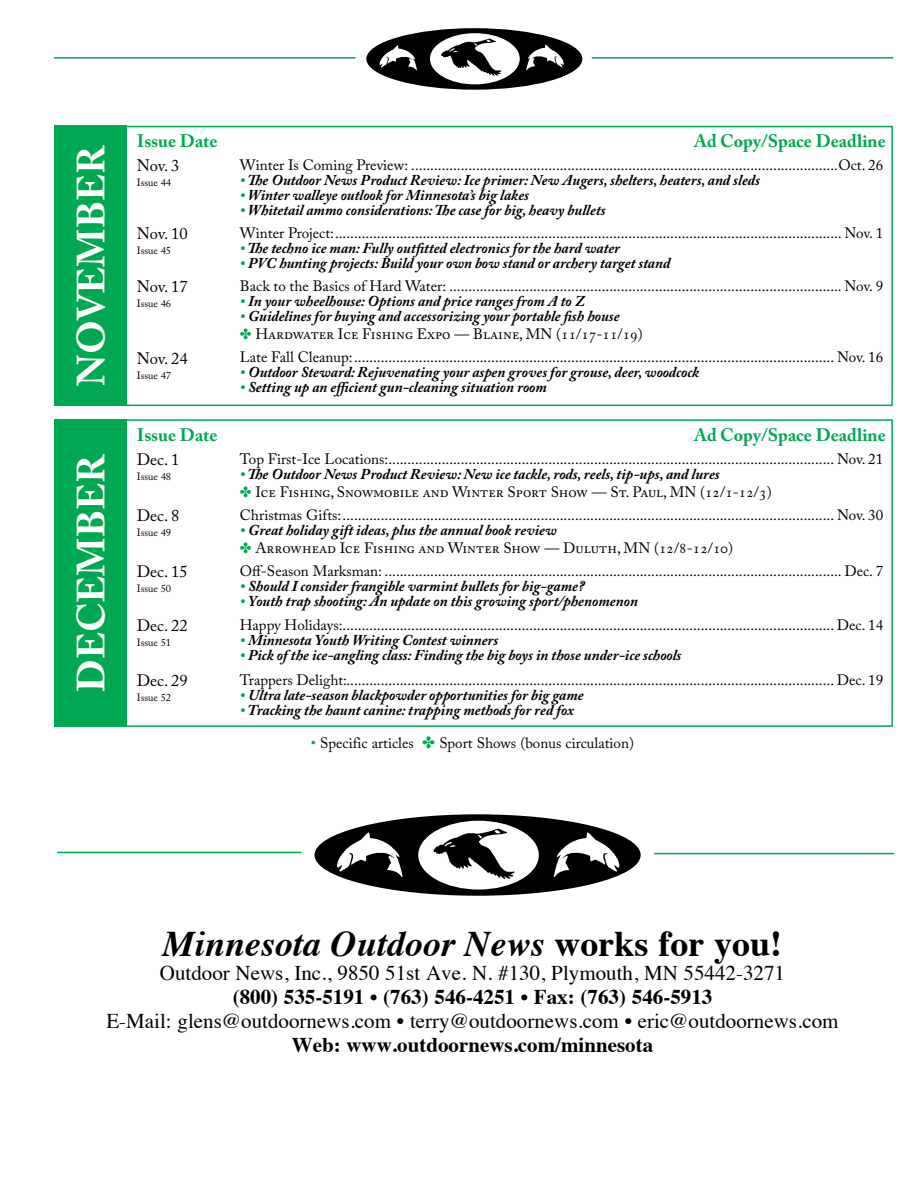
<style>
.page{position:relative;width:918px;height:1188px;background:#fff}
.page>*{position:absolute;margin:0;border:0;box-sizing:border-box;transform-origin:0 0}
.t1{font:700 39px "Adobe Caslon Pro";color:#fff}
.t2{font:italic 700 36px "Times";color:#000}
.t3{font:21px "Times";color:#000}
.t4{font:700 21px "Times";color:#000}
.t5{font:700 18px "Adobe Caslon Pro";color:#00a851}
.t6{font:16.5px "Adobe Caslon Pro";color:#000}
.t7{font:15px/18px "Adobe Caslon Pro";color:#000}
.t8{font:italic 700 15px/18px "Adobe Caslon Pro";color:#000}
.t9{font:10.5px "Adobe Caslon Pro";color:#000}
.s1{color:#00a851}
.s2{font-weight:400;font-style:normal}
.s3{font-weight:700;font-style:italic;color:#00a851}
.s4{font-weight:700;font-style:italic}
.s5{font-style:normal}
</style>
<div class="page">
<div style="left:366px;top:28px;width:216px;height:62px;background:#000;border-radius:50%"></div>
<hr style="left:54px;top:57px;width:302px;height:2px;background:#00a851">
<hr style="left:592px;top:57px;width:301px;height:2px;background:#00a851">
<img style="left:378px;top:42px;width:40px;height:29px">
<img style="left:526px;top:41px;width:45px;height:32px">
<div style="left:430px;top:33px;width:90px;height:51px;background:#fff;border-radius:50%"></div>
<img style="left:434px;top:33px;width:76px;height:48px">
<div style="left:54px;top:125px;width:72px;height:281px;background:#00a851"></div>
<div style="left:122px;top:126px;width:771px;height:280px;border:2px solid #00a851"></div>
<div style="left:54px;top:419px;width:72px;height:308px;background:#00a851"></div>
<div style="left:122px;top:419px;width:771px;height:308px;border:2px solid #00a851"></div>
<hr style="left:654px;top:853px;width:240px;height:1px;background:#00a851">
<hr style="left:57px;top:852px;width:244px;height:1px;background:#00a851">
<div style="left:315px;top:814px;width:326px;height:82px;background:#000;border-radius:50%"></div>
<img style="left:334px;top:826px;width:69px;height:56px">
<img style="left:553px;top:826px;width:79px;height:56px">
<div style="left:418px;top:821px;width:121px;height:69px;background:#fff;border-radius:50%"></div>
<img style="left:424px;top:821px;width:102px;height:64px">
<h1 class="t1" style="left:68px;top:386px;width:242px;rotate:-90deg">NOVEMBER</h1>
<h1 class="t1" style="left:68px;top:692px;width:239px;rotate:-90deg">DECEMBER</h1>
<p class="t5" style="left:137px;top:131px;width:82px">Issue Date</p>
<p class="t5" style="left:694px;top:131px;width:193px">Ad Copy/Space Deadline</p>
<p class="t6" style="left:137px;top:156px;width:44px">Nov. 3</p>
<p class="t9" style="left:137px;top:177px;width:36px">Issue 44</p>
<p class="t7" style="left:240px;top:156px;width:645px">Winter Is Coming Preview: ................................................................................................................Oct. 26</p>
<p class="t8" style="left:240px;top:171px;width:522px"><span class="s1">•</span> The Outdoor News Product Review: Ice primer: New Augers, shelters, heaters, and sleds</p>
<p class="t8" style="left:240px;top:186px;width:291px"><span class="s1">•</span> Winter walleye outlook for Minnesota’s big lakes</p>
<p class="t8" style="left:240px;top:201px;width:367px"><span class="s1">•</span> Whitetail ammo considerations: The case for big, heavy bullets</p>
<p class="t6" style="left:137px;top:224px;width:52px">Nov. 10</p>
<p class="t9" style="left:137px;top:245px;width:36px">Issue 45</p>
<p class="t7" style="left:240px;top:224px;width:645px">Winter Project:..................................................................................................................................... Nov. 1</p>
<p class="t8" style="left:240px;top:239px;width:382px"><span class="s1">•</span> The techno ice man: Fully outfitted electronics for the hard water</p>
<p class="t8" style="left:240px;top:254px;width:432px"><span class="s1">•</span> PVC hunting projects: Build your own bow stand or archery target stand</p>
<p class="t6" style="left:137px;top:277px;width:52px">Nov. 17</p>
<p class="t9" style="left:137px;top:298px;width:36px">Issue 46</p>
<p class="t7" style="left:240px;top:277px;width:645px">Back to the Basics of Hard Water: ....................................................................................................... Nov. 9</p>
<p class="t8" style="left:240px;top:292px;width:347px"><span class="s1">•</span> In your wheelhouse: Options and price ranges from A to Z</p>
<p class="t8" style="left:240px;top:307px;width:404px"><span class="s1">•</span> Guidelines for buying and accessorizing your portable fish house<br><span class="s1">✤</span> <span class="s2">Hardwater Ice Fishing Expo — Blaine, MN (11/17-11/19)</span></p>
<p class="t6" style="left:137px;top:348px;width:52px">Nov. 24</p>
<p class="t9" style="left:137px;top:369px;width:36px">Issue 47</p>
<p class="t7" style="left:240px;top:348px;width:645px">Late Fall Cleanup:.............................................................................................................................. Nov. 16</p>
<p class="t8" style="left:240px;top:363px;width:461px"><span class="s1">•</span> Outdoor Steward: Rejuvenating your aspen groves for grouse, deer, woodcock</p>
<p class="t8" style="left:240px;top:378px;width:309px"><span class="s1">•</span> Setting up an efficient gun-cleaning situation room</p>
<p class="t5" style="left:137px;top:424px;width:82px">Issue Date</p>
<p class="t5" style="left:694px;top:424px;width:193px">Ad Copy/Space Deadline</p>
<p class="t6" style="left:137px;top:450px;width:44px">Dec. 1</p>
<p class="t9" style="left:137px;top:470px;width:36px">Issue 48</p>
<p class="t7" style="left:240px;top:450px;width:645px">Top First-Ice Locations:..................................................................................................................... Nov. 21</p>
<p class="t8" style="left:240px;top:465px;width:533px"><span class="s1">•</span> The Outdoor News Product Review: New ice tackle, rods, reels, tip-ups, and lures<br><span class="s1">✤</span> <span class="s2">Ice Fishing, Snowmobile and Winter Sport Show — St. Paul, MN (12/1-12/3)</span></p>
<p class="t6" style="left:137px;top:506px;width:44px">Dec. 8</p>
<p class="t9" style="left:137px;top:526px;width:36px">Issue 49</p>
<p class="t7" style="left:240px;top:506px;width:645px">Christmas Gifts:................................................................................................................................. Nov. 30</p>
<p class="t7" style="left:240px;top:521px;width:495px"><span class="s3">•</span> <span class="s4">Great holiday gift ideas, plus the annual book review<br></span><span class="s1">✤</span> Arrowhead Ice Fishing and Winter Show — Duluth, MN (12/8-12/10)</p>
<p class="t6" style="left:137px;top:562px;width:52px">Dec. 15</p>
<p class="t9" style="left:137px;top:582px;width:36px">Issue 50</p>
<p class="t7" style="left:240px;top:562px;width:645px">Off-Season Marksman: ........................................................................................................................ Dec. 7</p>
<p class="t8" style="left:240px;top:577px;width:346px"><span class="s1">•</span> Should I consider frangible varmint bullets for big-game?</p>
<p class="t8" style="left:240px;top:592px;width:400px"><span class="s1">•</span> Youth trap shooting: An update on this growing sport/phenomenon</p>
<p class="t6" style="left:137px;top:615px;width:52px">Dec. 22</p>
<p class="t9" style="left:137px;top:636px;width:36px">Issue 51</p>
<p class="t7" style="left:240px;top:615px;width:645px">Happy Holidays:................................................................................................................................. Dec. 14</p>
<p class="t8" style="left:240px;top:630px;width:260px"><span class="s1">•</span> Minnesota Youth Writing Contest winners</p>
<p class="t8" style="left:240px;top:645px;width:443px"><span class="s1">•</span> Pick of the ice-angling class: Finding the big boys in those under-ice schools</p>
<p class="t6" style="left:137px;top:670px;width:52px">Dec. 29</p>
<p class="t9" style="left:137px;top:691px;width:36px">Issue 52</p>
<p class="t7" style="left:240px;top:670px;width:645px">Trappers Delight:................................................................................................................................ Dec. 19</p>
<p class="t8" style="left:240px;top:685px;width:346px"><span class="s1">•</span> Ultra late-season blackpowder opportunities for big game</p>
<p class="t8" style="left:240px;top:700px;width:336px"><span class="s1">•</span> Tracking the haunt canine: trapping methods for red fox</p>
<p class="t7" style="left:311px;top:734px;width:325px"><span class="s1">•</span> Specific articles <span class="s1">✤</span> Sport Shows (bonus circulation)</p>
<h2 class="t2" style="left:163px;top:910px;width:621px">Minnesota Outdoor News <span class="s5">works for you!</span></h2>
<h3 class="t3" style="left:160px;top:953px;width:627px">Outdoor News, Inc., 9850 51st Ave. N. #130, Plymouth, MN 55442-3271</h3>
<h3 class="t4" style="left:233px;top:977px;width:481px">(800) 535-5191 • (763) 546-4251 • Fax: (763) 546-5913</h3>
<h3 class="t3" style="left:106px;top:1001px;width:734px">E-Mail: glens@outdoornews.com • terry@outdoornews.com • eric@outdoornews.com</h3>
<h3 class="t4" style="left:292px;top:1025px;width:363px">Web: www.outdoornews.com/minnesota</h3>
</div>
